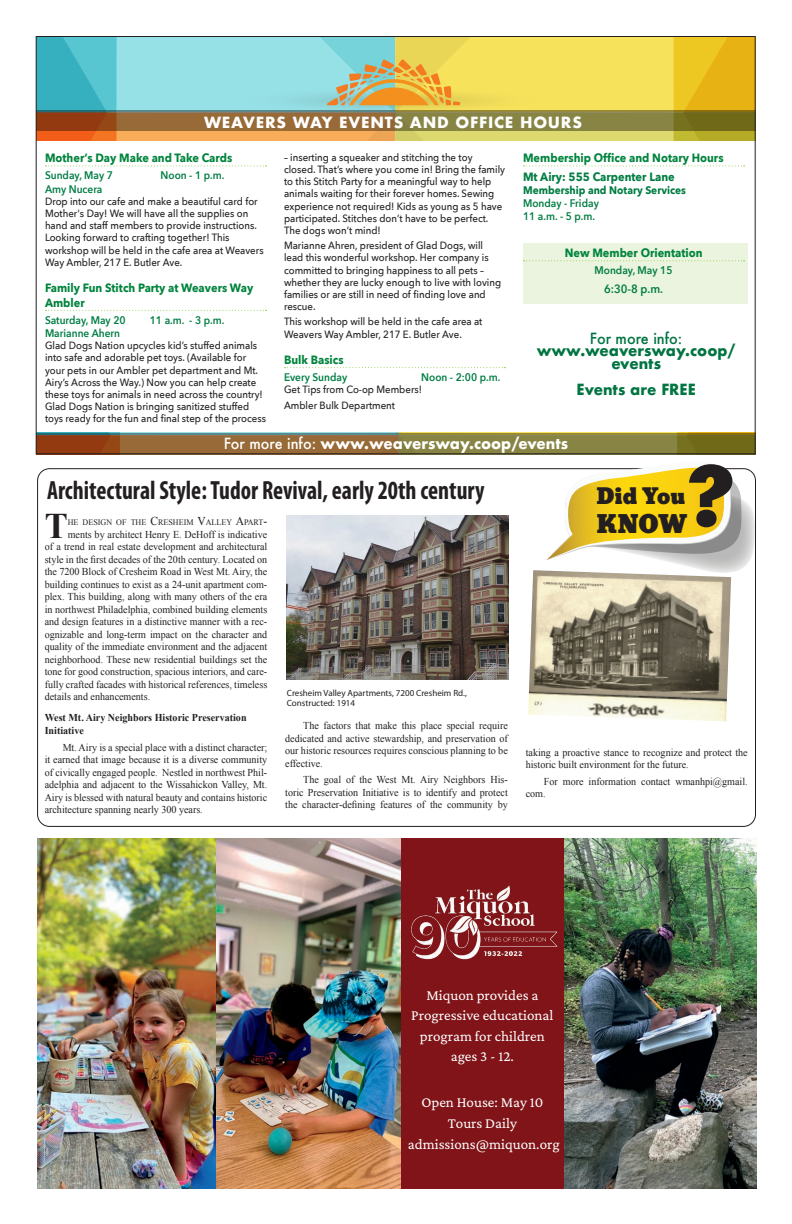
<style>
.page{position:relative;width:792px;height:1224px;background:#fff}
.page>*{position:absolute;margin:0;border:0;box-sizing:border-box;transform-origin:0 0}
.t1{font:73.3px "Bevan";color:#231f20}
.drop_cap{font:700 36px "Times New Roman";color:#231f20;scale:.96 1}
.Head_24pt{font:700 condensed 26.4px "Myriad Pro";color:#231f20;scale:.91 1}
.t2{font:23.7px "Bevan";color:#231f20}
.t3{font:21px "Bevan";letter-spacing:-.005em;color:#231f20}
.t4{font:15px/20.3px "Crimson Pro";color:#fff;text-align:center}
.Body{font:700 15px/12.5px "Futura";color:#007441;text-align:center;scale:.96 1}
.Body-2{font:700 15px "Futura";letter-spacing:.01em;color:#fff;scale:.96 1}
.Body-3{font:700 15px "Futura";letter-spacing:.05em;color:#fff}
.A_Workshop_Event{font:700 12px/14.4px "Avenir Next";color:#00843d;scale:.92 1}
.A_Workshop_Date{font:700 12px "Avenir Next";color:#007d43;scale:.92 1}
.A_Workshop_Date-2{font:600 12px "Avenir Next";color:#007d43;scale:.92 1}
.A_Workshop_Date-3{font:600 11px/13.2px "Avenir Next";color:#007d43;scale:.92 1}
.A_Workshop_Date-4{font:700 11px "Avenir Next";color:#007d43;scale:.92 1}
.A_Workshop_Text{font:500 10.5px/12.2px "Avenir Next";color:#231f20;scale:.92 1}
.Body-4{font:10.5px/12.5px "Times New Roman";color:#231f20;text-align:justify;scale:.96 1}
.drop_cap-2{font:10.5px/12.5px "Times New Roman";color:#231f20;text-align:justify;scale:.96 1}
.body_subhead{font:700 10.5px/12.5px "Times New Roman";color:#231f20;scale:.96 1}
.Photo_Caption{font:9px/10.5px "Myriad Pro";color:#231f20}
.drop_cap-3{font:8.4px "Times New Roman";color:#231f20;scale:.96 1}
.s1{font-weight:500}
.s2{font-size:12px}
</style>
<div class="page">
<svg style="left:38px;top:38px;width:716px;height:103px;background:#b5bc77"></svg>
<div style="left:523px;top:243px;width:225px;height:60px;background:#ebf4de"></div>
<svg style="left:46px;top:165px;width:221px;height:1px"></svg>
<svg style="left:46px;top:310px;width:221px;height:1px"></svg>
<svg style="left:285px;top:367px;width:221px;height:1px"></svg>
<svg style="left:524px;top:165px;width:221px;height:1px"></svg>
<svg style="left:524px;top:260px;width:221px;height:1px"></svg>
<svg style="left:36px;top:432px;width:720px;height:23px;background:#87713b"></svg>
<img style="left:528px;top:570px;width:203px;height:151px">
<svg style="left:546px;top:466px;width:209px;height:107px"></svg>
<img style="left:287px;top:516px;width:222px;height:164px">
<div style="left:37px;top:838px;width:720px;height:351px;background:#801418"></div>
<img style="left:411px;top:885px;width:147px;height:75px">
<img style="left:37px;top:838px;width:364px;height:351px">
<img style="left:564px;top:838px;width:193px;height:351px">
<p class="Body-3" style="left:204px;top:112px;width:379px">WEAVERS WAY EVENTS AND OFFICE HOURS</p>
<p class="A_Workshop_Event" style="left:45px;top:151px;width:205px">Mother’s Day Make and Take Cards</p>
<p class="A_Workshop_Date-3" style="left:45px;top:169px;width:75px">Sunday, May 7</p>
<p class="A_Workshop_Date-3" style="left:161px;top:169px;width:71px">Noon - 1 p.m.</p>
<p class="A_Workshop_Date-3" style="left:45px;top:182px;width:64px">Amy Nucera</p>
<p class="A_Workshop_Text" style="left:45px;top:195px;width:239px">Drop into our cafe and make a beautiful card for Mother's Day! We will have all the supplies on hand and staff members to provide instructions.<br>Looking forward to crafting together! This workshop will be held in the cafe area at Weavers Way Ambler, 217 E. Butler Ave.</p>
<p class="A_Workshop_Event" style="left:45px;top:281px;width:228px">Family Fun Stitch Party at Weavers Way<br>Ambler</p>
<p class="A_Workshop_Date-3" style="left:45px;top:313px;width:89px">Saturday, May 20</p>
<p class="A_Workshop_Date-3" style="left:150px;top:313px;width:82px">11 a.m. - 3 p.m.</p>
<p class="A_Workshop_Date-3" style="left:45px;top:326px;width:83px">Marianne Ahern</p>
<p class="A_Workshop_Text" style="left:45px;top:339px;width:242px">Glad Dogs Nation upcycles kid’s stuffed animals into safe and adorable pet toys. (Available for your pets in our Ambler pet department and Mt.<br>Airy’s Across the Way.) Now you can help create these toys for animals in need across the country!<br>Glad Dogs Nation is bringing sanitized stuffed toys ready for the fun and final step of the process</p>
<p class="A_Workshop_Text" style="left:284px;top:151px;width:242px">– inserting a squeaker and stitching the toy closed. That’s where you come in! Bring the family to this Stitch Party for a meaningful way to help animals waiting for their forever homes. Sewing experience not required! Kids as young as 5 have participated. Stitches don’t have to be perfect.<br>The dogs won’t mind!</p>
<p class="A_Workshop_Text" style="left:284px;top:239px;width:237px">Marianne Ahren, president of Glad Dogs, will lead this wonderful workshop. Her company is committed to bringing happiness to all pets – whether they are lucky enough to live with loving families or are still in need of finding love and rescue.</p>
<p class="A_Workshop_Text" style="left:284px;top:315px;width:217px">This workshop will be held in the cafe area at<br>Weavers Way Ambler, 217 E. Butler Ave.</p>
<p class="A_Workshop_Event" style="left:284px;top:352px;width:66px">Bulk Basics</p>
<p class="A_Workshop_Date-3" style="left:284px;top:370px;width:70px">Every Sunday</p>
<p class="A_Workshop_Date-3" style="left:421px;top:370px;width:87px">Noon - 2:00 p.m.</p>
<p class="A_Workshop_Text" style="left:284px;top:383px;width:151px">Get Tips from Co-op Members!</p>
<p class="A_Workshop_Text" style="left:284px;top:398px;width:122px">Ambler Bulk Department</p>
<p class="A_Workshop_Event" style="left:523px;top:151px;width:219px">Membership Office and Notary Hours</p>
<p class="A_Workshop_Date" style="left:523px;top:166px;width:166px">Mt Airy: 555 Carpenter Lane</p>
<p class="A_Workshop_Date-4" style="left:523px;top:180px;width:179px">Membership and Notary Services</p>
<p class="A_Workshop_Date-3" style="left:523px;top:196px;width:84px">Monday - Friday<br>11 a.m. - 5 p.m.</p>
<p class="A_Workshop_Event" style="left:565px;top:246px;width:151px">New Member Orientation</p>
<p class="A_Workshop_Date-3" style="left:595px;top:264px;width:86px">Monday, May 15</p>
<p class="A_Workshop_Date-2" style="left:604px;top:279px;width:66px">6:30-8 p.m.</p>
<p class="Body" style="left:537px;top:332px;width:209px"><span class="s1">For more info: </span>www.weaversway.coop/ events</p>
<p class="Body" style="left:576px;top:383px;width:126px">Events are FREE</p>
<p class="Body-2" style="left:224px;top:432px;width:360px"><span class="s1">For more info:</span> www.weaversway.coop/events</p>
<p class="Head_24pt" style="left:47px;top:474px;width:482px">Architectural Style: Tudor Revival, early 20th century</p>
<p class="drop_cap" style="left:45px;top:501px;width:26px">T</p>
<p class="drop_cap-3" style="left:68px;top:517px;width:209px">HE DESIGN OF THE <span class="s2">C</span>RESHEIM <span class="s2">V</span>ALLEY <span class="s2">A</span>PART<span class="s2">-</span></p>
<p class="drop_cap-2" style="left:45px;top:528px;width:233px;text-indent:23px">ments by architect Henry E. DeHoff is indicative of a trend in real estate development and architectural style in the first decades of the 20th century. Located on the 7200 Block of Cresheim Road in West Mt. Airy, the building continues to exist as a 24-unit apartment com&shy;plex. This building, along with many others of the era in northwest Philadelphia, combined building elements and design features in a distinctive manner with a rec&shy;ognizable and long-term impact on the character and quality of the immediate environment and the adjacent neighborhood. These new residential buildings set the tone for good construction, spacious interiors, and care&shy;fully crafted facades with historical references, timeless details and enhancements.</p>
<p class="body_subhead" style="left:45px;top:711px;width:212px">West Mt. Airy Neighbors Historic Preservation<br>Initiative</p>
<p class="Body-4" style="left:45px;top:741px;width:233px;text-indent:18px">Mt. Airy is a special place with a distinct character; it earned that image because it is a diverse community of civically engaged people. Nestled in northwest Phil&shy;adelphia and adjacent to the Wissahickon Valley, Mt.<br>Airy is blessed with natural beauty and contains historic architecture spanning nearly 300 years.</p>
<p class="Photo_Caption" style="left:287px;top:687px;width:182px">Cresheim Valley Apartments, 7200 Cresheim Rd.,<br>Constructed: 1914</p>
<p class="Body-4" style="left:285px;top:719px;width:233px;text-indent:18px">The factors that make this place special require dedicated and active stewardship, and preservation of our historic resources requires conscious planning to be effective.</p>
<p class="Body-4" style="left:285px;top:773px;width:233px;text-indent:18px">The goal of the West Mt. Airy Neighbors His&shy;toric Preservation Initiative is to identify and protect the character-defining features of the community by</p>
<p class="t1" style="left:687px;top:441px;width:48px">?</p>
<p class="t3" style="left:596px;top:480px;width:91px">Did You</p>
<p class="t2" style="left:596px;top:505px;width:92px">KNOW</p>
<p class="Body-4" style="left:526px;top:746px;width:233px">taking a proactive stance to recognize and protect the historic built environment for the future.</p>
<p class="Body-4" style="left:526px;top:775px;width:233px;text-indent:18px">For more information contact wmanhpi@gmail. com.</p>
<p class="t4" style="left:411px;top:985px;width:144px">Miquon provides a<br>Progressive educational program for children ages 3 - 12.</p>
<p class="t4" style="left:408px;top:1092px;width:153px;line-height:21px">Open House: May 10<br>Tours Daily admissions@miquon.org</p>
</div>
